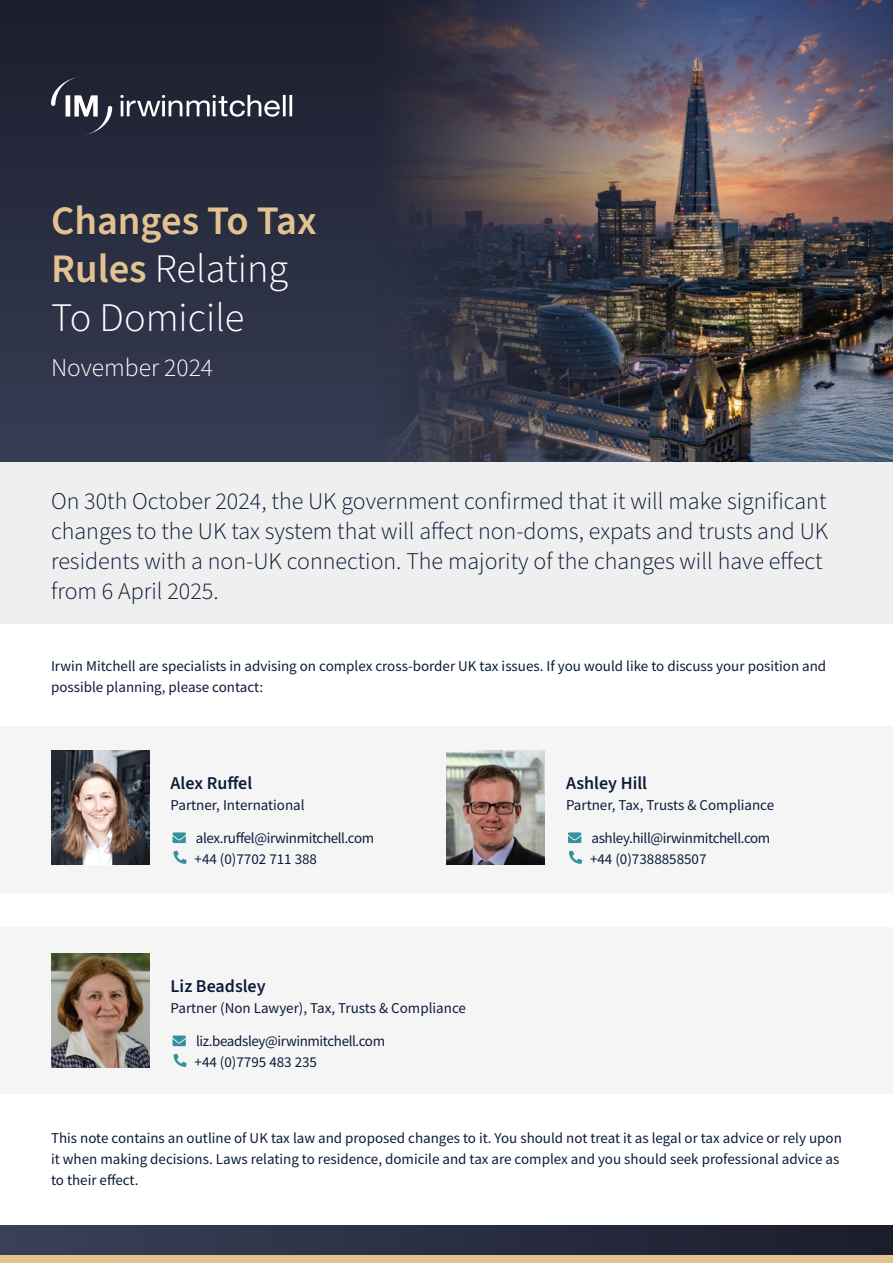
<style>
.page{position:relative;width:893px;height:1263px;background:#fff}
.page>*{position:absolute;margin:0;border:0;box-sizing:border-box;transform-origin:0 0}
.t1{font:300 40.5px/48.6px "Source Sans 3";color:#fff}
.t2{font:600 40.5px "Source Sans Pro";color:#e2c291}
.t3{font:300 25.5px "Source Sans 3";color:#fff}
.t4{font:300 24px/30px "Source Sans 3";color:#0c1b39}
.t5{font:600 18px "Source Sans 3";color:#0c1b39}
.t6{font:15px/21px "Source Sans Pro";color:#0c1b39}
.t7{font:15px/21px "Source Sans Pro";letter-spacing:-.025em;color:#0c1b39}
.s1{font-family:"Source Sans Pro";font-weight:600;color:#e2c291}
</style>
<div class="page">
<svg style="left:0;top:0;width:379px;height:462px;background:#292d40"></svg>
<svg style="left:51px;top:77px;width:61px;height:58px;background:#484a58"></svg>
<svg style="left:120px;top:95px;width:172px;height:22px"></svg>
<img style="left:379px;top:0;width:514px;height:462px">
<svg style="left:0;top:1225px;width:893px;height:31px;background:#303344"></svg>
<div style="left:0;top:1256px;width:893px;height:7px;background:#e2c291"></div>
<div style="left:0;top:726px;width:893px;height:167px;background:#f5f5f6"></div>
<div style="left:0;top:462px;width:893px;height:162px;background:#efefef"></div>
<img style="left:51px;top:751px;width:98px;height:113px">
<svg style="left:174px;top:851px;width:13px;height:13px"></svg>
<svg style="left:173px;top:832px;width:13px;height:11px"></svg>
<img style="left:446px;top:751px;width:98px;height:113px">
<svg style="left:569px;top:851px;width:13px;height:13px"></svg>
<svg style="left:568px;top:832px;width:13px;height:11px"></svg>
<div style="left:0;top:927px;width:893px;height:166px;background:#f5f5f6"></div>
<img style="left:51px;top:954px;width:98px;height:113px">
<svg style="left:174px;top:1054px;width:13px;height:13px"></svg>
<svg style="left:173px;top:1035px;width:13px;height:11px"></svg>
<h1 class="t2" style="left:51px;top:193px;width:267px">Changes To Tax</h1>
<h1 class="t1" style="left:51px;top:246px;width:239px"><span class="s1">Rules</span> Relating<br>To Domicile</h1>
<h2 class="t3" style="left:51px;top:350px;width:164px">November 2024</h2>
<p class="t4" style="left:51px;top:487px;width:779px">On 30th October 2024, the UK government confirmed that it will make significant changes to the UK tax system that will affect non-doms, expats and trusts and UK residents with a non-UK connection. The majority of the changes will have effect from 6 April 2025.</p>
<p class="t6" style="left:51px;top:655px;width:777px">Irwin Mitchell are specialists in advising on complex cross-border UK tax issues. If you would like to discuss your position and possible planning, please contact:</p>
<p class="t5" style="left:171px;top:771px;width:83px">Alex Ruffel</p>
<p class="t6" style="left:171px;top:794px;width:136px">Partner, International</p>
<p class="t7" style="left:195px;top:827px;width:181px">alex.ruffel@irwinmitchell.com +44 (0)7702 711 388</p>
<p class="t5" style="left:171px;top:974px;width:97px">Liz Beadsley</p>
<p class="t6" style="left:171px;top:997px;width:297px">Partner (Non Lawyer), Tax, Trusts &amp; Compliance</p>
<p class="t7" style="left:195px;top:1030px;width:192px">liz.beadsley@irwinmitchell.com +44 (0)7795 483 235</p>
<p class="t5" style="left:566px;top:771px;width:83px">Ashley Hill</p>
<p class="t6" style="left:566px;top:794px;width:210px">Partner, Tax, Trusts &amp; Compliance</p>
<p class="t7" style="left:590px;top:827px;width:182px">ashley.hill@irwinmitchell.com +44 (0)7388858507</p>
<p class="t6" style="left:51px;top:1127px;width:792px">This note contains an outline of UK tax law and proposed changes to it. You should not treat it as legal or tax advice or rely upon it when making decisions. Laws relating to residence, domicile and tax are complex and you should seek professional advice as to their effect.</p>
</div>
